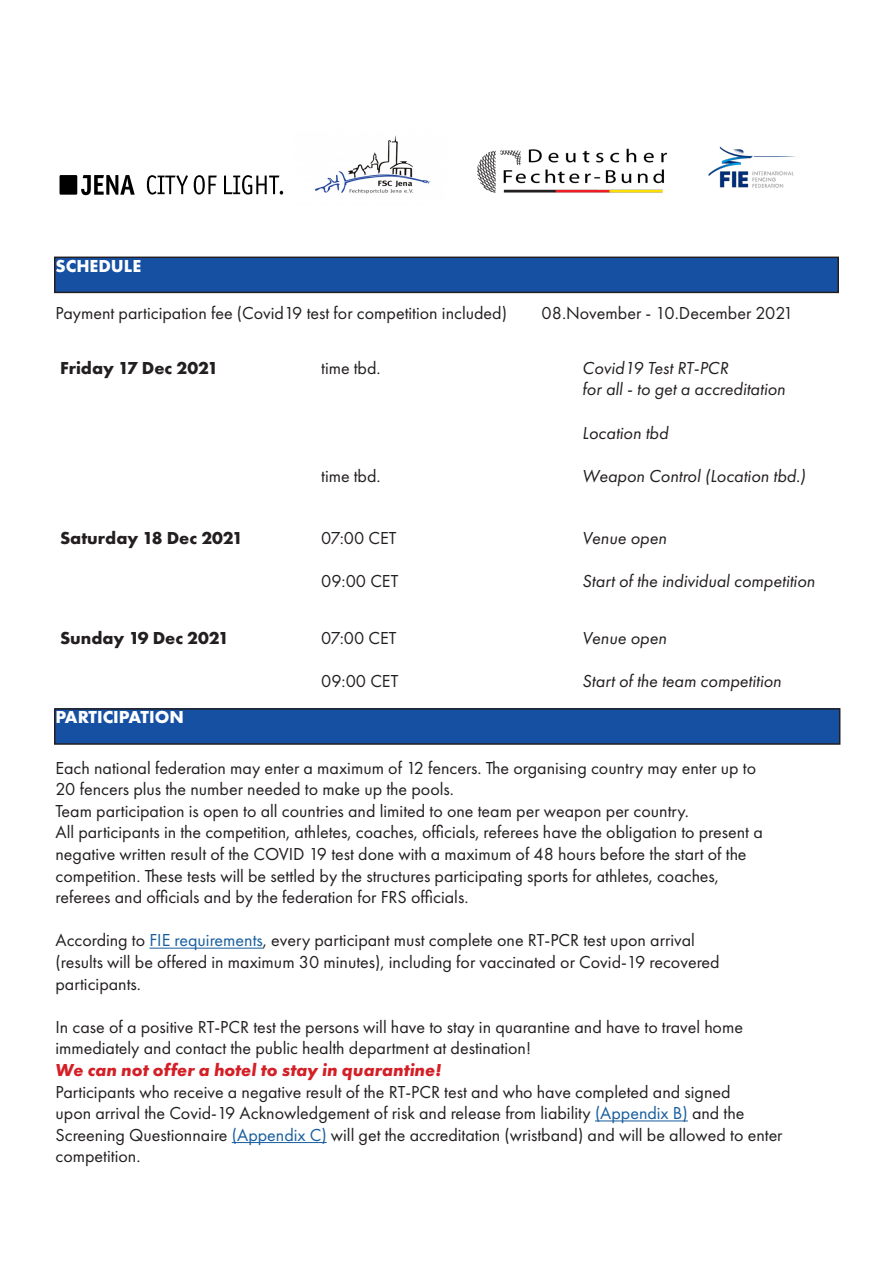
<style>
.page{position:relative;width:893px;height:1263px;background:#fff}
.page>*{position:absolute;margin:0;border:0;box-sizing:border-box;transform-origin:0 0}
.t1{font:18px "Futura PT";color:#231f20}
.t2{font:italic 18px "Futura PT";color:#231f20}
.t3{font:700 18px "Futura PT";color:#231f20}
.t4{font:italic 700 18px "Futura PT";color:#d41f26}
.t5{font:700 18px "Futura PT";color:#fff}
.s1{color:#175d9e}
</style>
<div class="page">
<svg style="left:147px;top:175px;width:136px;height:20px"></svg>
<div style="left:60px;top:175px;width:17px;height:20px;background:#000"></div>
<svg style="left:81px;top:175px;width:54px;height:20px"></svg>
<img style="left:315px;top:135px;width:115px;height:59px">
<img style="left:708px;top:146px;width:88px;height:42px">
<img style="left:477px;top:148px;width:191px;height:45px">
<div style="left:55px;top:257px;width:783px;height:35px;background:#1650a3"></div>
<div style="left:54px;top:257px;width:785px;height:36px;border:2px solid #231f20"></div>
<div style="left:55px;top:709px;width:785px;height:35px;background:#1650a3"></div>
<div style="left:54px;top:708px;width:786px;height:37px;border:2px solid #231f20"></div>
<hr style="left:149px;top:948px;width:114px;height:1px;background:#175d9e">
<hr style="left:595px;top:1120px;width:93px;height:1px;background:#175d9e">
<hr style="left:232px;top:1142px;width:95px;height:1px;background:#175d9e">
<p class="t5" style="left:56px;top:254px;width:87px">SCHEDULE</p>
<p class="t1" style="left:56px;top:302px;width:453px">Payment participation fee (Covid19 test for competition included)</p>
<p class="t1" style="left:542px;top:302px;width:253px">08.November - 10.December 2021</p>
<p class="t3" style="left:60px;top:356px;width:160px">Friday 17 Dec 2021</p>
<p class="t1" style="left:321px;top:357px;width:61px">time tbd.</p>
<p class="t2" style="left:582px;top:357px;width:148px">Covid19 Test RT-PCR</p>
<p class="t2" style="left:582px;top:379px;width:205px">for all - to get a accreditation</p>
<p class="t2" style="left:582px;top:422px;width:87px">Location tbd</p>
<p class="t2" style="left:582px;top:465px;width:225px">Weapon Control (Location tbd.)</p>
<p class="t1" style="left:321px;top:465px;width:61px">time tbd.</p>
<p class="t3" style="left:60px;top:526px;width:184px">Saturday 18 Dec 2021</p>
<p class="t1" style="left:321px;top:527px;width:77px">07:00 CET</p>
<p class="t1" style="left:321px;top:570px;width:79px">09:00 CET</p>
<p class="t3" style="left:60px;top:626px;width:170px">Sunday 19 Dec 2021</p>
<p class="t1" style="left:321px;top:627px;width:77px">07:00 CET</p>
<p class="t1" style="left:321px;top:671px;width:79px">09:00 CET</p>
<p class="t2" style="left:582px;top:527px;width:86px">Venue open</p>
<p class="t2" style="left:582px;top:570px;width:234px">Start of the individual competition</p>
<p class="t2" style="left:582px;top:627px;width:86px">Venue open</p>
<p class="t2" style="left:582px;top:671px;width:201px">Start of the team competition</p>
<p class="t5" style="left:56px;top:706px;width:130px">PARTICIPATION</p>
<p class="t1" style="left:56px;top:757px;width:702px">Each national federation may enter a maximum of 12 fencers. The organising country may enter up to</p>
<p class="t1" style="left:56px;top:778px;width:400px">20 fencers plus the number needed to make up the pools.</p>
<p class="t1" style="left:56px;top:800px;width:635px">Team participation is open to all countries and limited to one team per weapon per country.</p>
<p class="t1" style="left:56px;top:822px;width:709px">All participants in the competition, athletes, coaches, officials, referees have the obligation to present a</p>
<p class="t1" style="left:56px;top:843px;width:693px">negative written result of the COVID 19 test done with a maximum of 48 hours before the start of the</p>
<p class="t1" style="left:56px;top:865px;width:665px">competition. These tests will be settled by the structures participating sports for athletes, coaches,</p>
<p class="t1" style="left:56px;top:886px;width:414px">referees and officials and by the federation for FRS officials.</p>
<p class="t1" style="left:56px;top:930px;width:641px">According to <span class="s1">FIE requirements</span>, every participant must complete one RT-PCR test upon arrival</p>
<p class="t1" style="left:56px;top:951px;width:666px">(results will be offered in maximum 30 minutes), including for vaccinated or Covid-19 recovered</p>
<p class="t1" style="left:56px;top:973px;width:87px">participants.</p>
<p class="t1" style="left:56px;top:1016px;width:689px">In case of a positive RT-PCR test the persons will have to stay in quarantine and have to travel home</p>
<p class="t1" style="left:56px;top:1038px;width:477px">immediately and contact the public health department at destination!</p>
<p class="t4" style="left:56px;top:1059px;width:387px">We can not offer a hotel to stay in quarantine!</p>
<p class="t1" style="left:56px;top:1081px;width:677px">Participants who receive a negative result of the RT-PCR test and who have completed and signed</p>
<p class="t1" style="left:56px;top:1102px;width:690px">upon arrival the Covid-19 Acknowledgement of risk and release from liability <span class="s1">(Appendix B)</span> and the</p>
<p class="t1" style="left:56px;top:1124px;width:729px">Screening Questionnaire <span class="s1">(Appendix C)</span> will get the accreditation (wristband) and will be allowed to enter</p>
<p class="t1" style="left:56px;top:1146px;width:86px">competition.</p>
</div>
